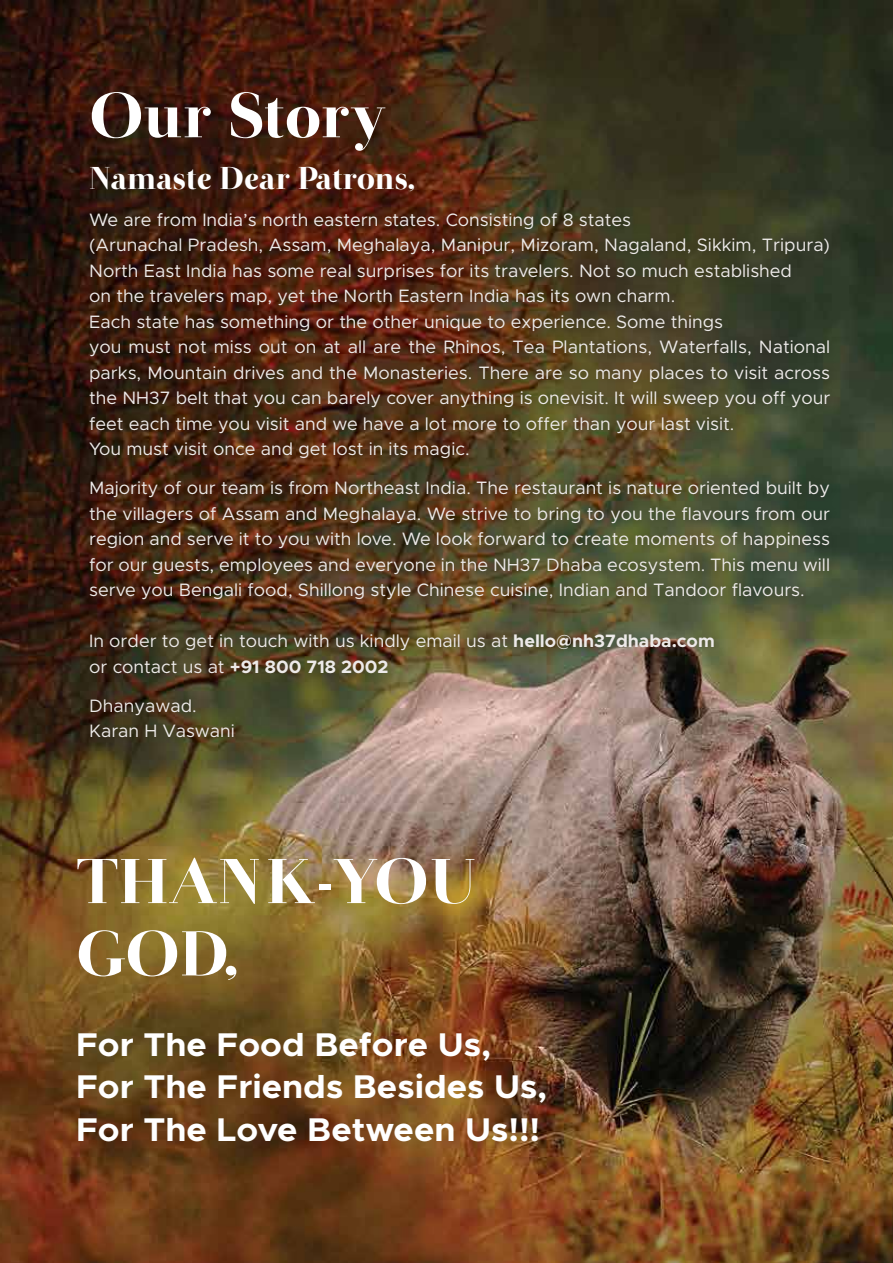
<style>
.page{position:relative;width:893px;height:1263px;background:#fff}
.page>*{position:absolute;margin:0;border:0;box-sizing:border-box;transform-origin:0 0}
.t1{font:63px/72.3px "Otama ep";color:#fff;scale:1.04 1}
.t2{font:700 33px/42.6px "Metropolis";color:#fff;scale:1.04 1}
.t3{font:31.5px "Otama ep";color:#fff;scale:1.04 1}
.t4{font:18px/25.5px "Metropolis";color:#edeae9}
.s1{font-weight:700}
</style>
<div class="page">
<img style="left:0;top:0;width:893px;height:1262px">
<img style="left:76px;top:198px;width:773px;height:584px">
<h1 class="t1" style="left:89px;top:80px;width:287px">Our Story</h1>
<h3 class="t3" style="left:89px;top:159px;width:315px">Namaste Dear Patrons,</h3>
<p class="t4" style="left:89px;top:207px;width:743px">We are from India’s north eastern states. Consisting of 8 states<br>(Arunachal Pradesh, Assam, Meghalaya, Manipur, Mizoram, Nagaland, Sikkim, Tripura)<br>North East India has some real surprises for its travelers. Not so much established<br>on the travelers map, yet the North Eastern India has its own charm.<br>Each state has something or the other unique to experience. Some things<br>you must not miss out on at all are the Rhinos, Tea Plantations, Waterfalls, National parks, Mountain drives and the Monasteries. There are so many places to visit across the NH37 belt that you can barely cover anything is onevisit. It will sweep you off your feet each time you visit and we have a lot more to offer than your last visit.<br>You must visit once and get lost in its magic.</p>
<p class="t4" style="left:89px;top:475px;width:742px;text-align:justify">Majority of our team is from Northeast India. The restaurant is nature oriented built by the villagers of Assam and Meghalaya. We strive to bring to you the flavours from our region and serve it to you with love. We look forward to create moments of happiness for our guests, employees and everyone in the NH37 Dhaba ecosystem. This menu will serve you Bengali food, Shillong style Chinese cuisine, Indian and Tandoor flavours.</p>
<p class="t4" style="left:89px;top:628px;width:627px">In order to get in touch with us kindly email us at <span class="s1">hello@nh37dhaba.com </span>or contact us at <span class="s1">+91 800 718 2002</span></p>
<p class="t4" style="left:89px;top:693px;width:147px">Dhanyawad.<br>Karan H Vaswani</p>
<h1 class="t1" style="left:76px;top:846px;width:385px">THANK-YOU<br>GOD,</h1>
<h2 class="t2" style="left:76px;top:1023px;width:455px">For The Food Before Us,<br>For The Friends Besides Us,<br>For The Love Between Us!!!</h2>
</div>
